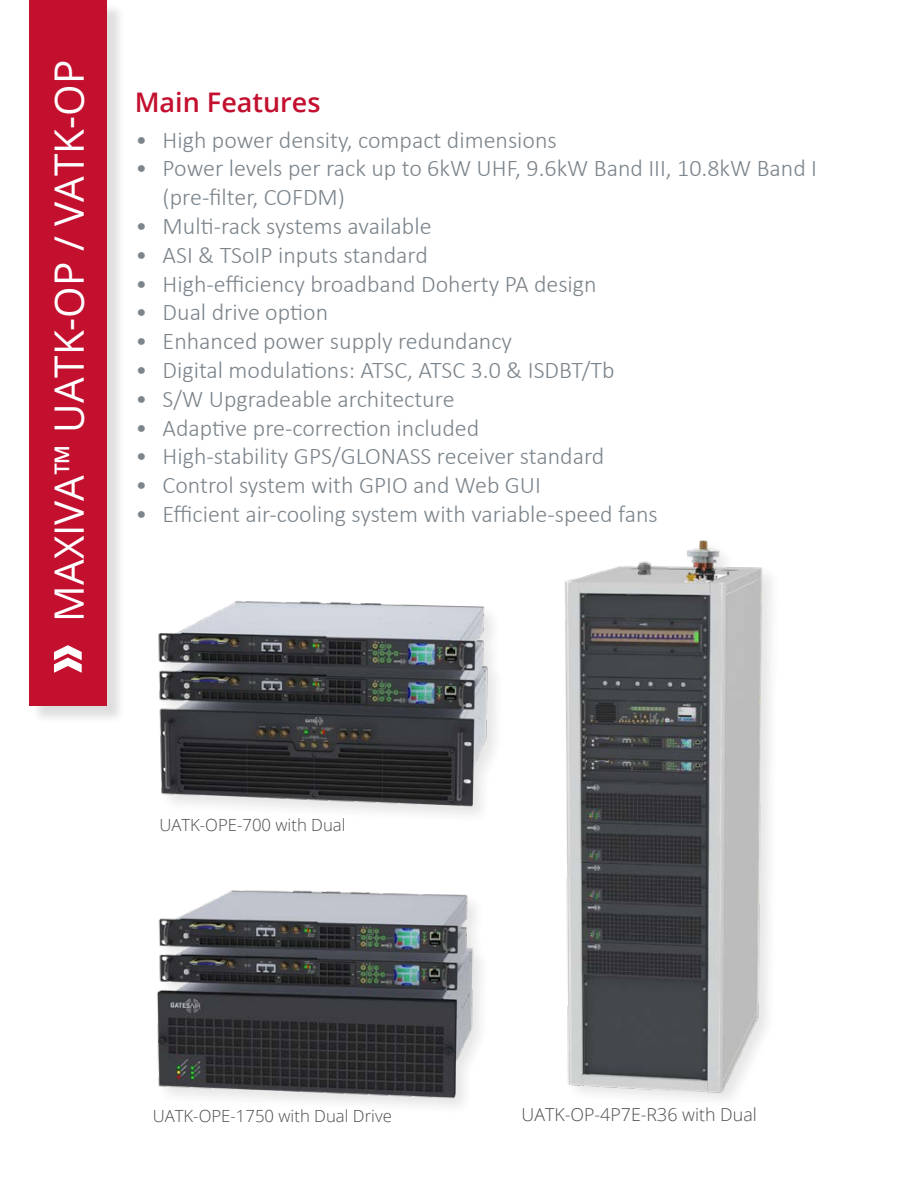
<style>
.page{position:relative;width:918px;height:1188px;background:#fff}
.page>*{position:absolute;margin:0;border:0;box-sizing:border-box;transform-origin:0 0}
.t1{font:40.5px "Open Sans";color:#fff}
.t2{font:600 27px "Open Sans";color:#c3102f}
.t3{font:300 24px/28.8px "Calibri";color:#7c858c}
.t4{font:300 17.85px "Open Sans";color:#4b4c4d}
.t5{font:300 16.8px "Open Sans";color:#4b4c4d}
</style>
<div class="page">
<img style="left:565px;top:540px;width:205px;height:559px">
<img style="left:158px;top:601px;width:338px;height:213px">
<img style="left:157px;top:890px;width:324px;height:217px">
<div style="left:32px;top:2px;width:94px;height:722px;background:#231f20;opacity:.15"></div>
<div style="left:29px;top:0;width:78px;height:705px;background:#c3102f"></div>
<svg style="left:54px;top:645px;width:28px;height:28px"></svg>
<p class="t1" style="left:41px;top:622px;width:563px;rotate:-90deg">MAXIVA™ UATK-OP / VATK-OP</p>
<p class="t2" style="left:135px;top:83px;width:187px">Main Features</p>
<p class="t3" style="left:136px;top:125px;width:423px">• High power density, compact dimensions</p>
<p class="t3" style="left:163px;top:154px;width:656px;text-indent:-27px">• Power levels per rack up to 6kW UHF, 9.6kW Band III, 10.8kW Band I (pre-filter, COFDM)</p>
<p class="t3" style="left:136px;top:211px;width:297px">• Multi-rack systems available</p>
<p class="t3" style="left:136px;top:240px;width:294px">• ASI &amp; TSoIP inputs standard</p>
<p class="t3" style="left:136px;top:269px;width:463px">• High-efficiency broadband Doherty PA design</p>
<p class="t3" style="left:136px;top:298px;width:194px">• Dual drive option</p>
<p class="t3" style="left:136px;top:327px;width:378px">• Enhanced power supply redundancy</p>
<p class="t3" style="left:136px;top:355px;width:480px">• Digital modulations: ATSC, ATSC 3.0 &amp; ISDBT/Tb</p>
<p class="t3" style="left:136px;top:384px;width:320px">• S/W Upgradeable architecture</p>
<p class="t3" style="left:136px;top:413px;width:345px">• Adaptive pre-correction included</p>
<p class="t3" style="left:136px;top:442px;width:470px">• High-stability GPS/GLONASS receiver standard</p>
<p class="t3" style="left:136px;top:471px;width:407px">• Control system with GPIO and Web GUI</p>
<p class="t3" style="left:136px;top:499px;width:524px">• Efficient air-cooling system with variable-speed fans</p>
<p class="t5" style="left:159px;top:813px;width:188px">UATK-OPE-700 with Dual</p>
<p class="t5" style="left:153px;top:1104px;width:241px">UATK-OPE-1750 with Dual Drive</p>
<p class="t4" style="left:522px;top:1102px;width:237px">UATK-OP-4P7E-R36 with Dual</p>
</div>
